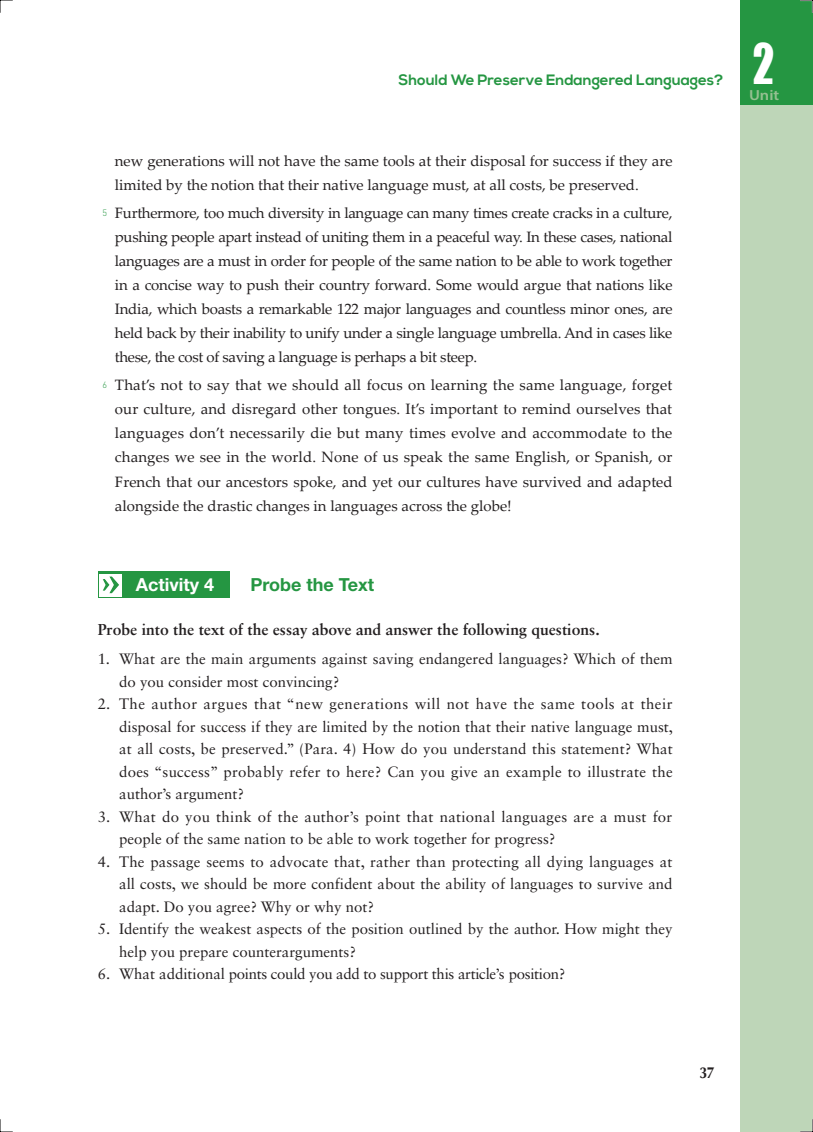
<style>
.page{position:relative;width:813px;height:1132px;background:#fff}
.page>*{position:absolute;margin:0;border:0;box-sizing:border-box;transform-origin:0 0}
.t1{font:51.3px "Impact";color:#fff;scale:.83 1}
.t2{font:700 18px "Helvetica Neue";color:#259642}
.t3{font:700 18px "Helvetica Neue";color:#fff}
.t4{font:700 15.75px "Sabon LT Std";color:#231f20}
.t5{font:700 15.75px "Optima";color:#231f20;scale:.9 1}
.t6{font:15px/24px "Palatino Linotype";color:#231f20;text-align:justify}
.t7{font:15px/22.5px "Sabon LT Std";color:#231f20}
.t8{font:15px/22.5px "Sabon LT Std";letter-spacing:.02em;color:#231f20}
.t9{font:15px "Sabon LT Std";letter-spacing:-.02em;color:#231f20}
.t10{font:700 15px "Nexa";color:#259642}
.t11{font:600 14.7px "Myriad Pro";color:#95c091;scale:1.12 1}
.s1{font-family:"DIN Pro";font-weight:300;font-size:9px;color:#259642}
</style>
<div class="page">
<div style="left:740px;top:0;width:72px;height:1131px;background:#bed6b8"></div>
<div style="left:740px;top:0;width:72px;height:104px;background:#259642"></div>
<div style="left:98px;top:571px;width:132px;height:26px;background:#259642"></div>
<div style="left:99px;top:573px;width:23px;height:23px;background:#fff"></div>
<svg style="left:102px;top:576px;width:17px;height:17px"></svg>
<svg style="left:0;top:0;width:13px;height:13px"></svg>
<svg style="left:0;top:1119px;width:13px;height:13px"></svg>
<svg style="left:800px;top:0;width:13px;height:14px"></svg>
<svg style="left:798px;top:1117px;width:15px;height:15px"></svg>
<p class="t10" style="left:398px;top:71px;width:326px">Should We Preserve Endangered Languages?</p>
<p class="t6" style="left:115px;top:148px;width:559px">new generations will not have the same tools at their disposal for success if they are limited by the notion that their native language must, at all costs, be preserved.</p>
<p class="t6" style="left:115px;top:200px;width:559px;text-indent:-13px"><span class="s1">5</span> Furthermore, too much diversity in language can many times create cracks in a culture, pushing people apart instead of uniting them in a peaceful way. In these cases, national languages are a must in order for people of the same nation to be able to work together in a concise way to push their country forward. Some would argue that nations like India, which boasts a remarkable 122 major languages and countless minor ones, are held back by their inability to unify under a single language umbrella. And in cases like these, the cost of saving a language is perhaps a bit steep.</p>
<p class="t6" style="left:115px;top:372px;width:559px;text-indent:-13px"><span class="s1">6</span> That’s not to say that we should all focus on learning the same language, forget our culture, and disregard other tongues. It’s important to remind ourselves that languages don’t necessarily die but many times evolve and accommodate to the changes we see in the world. None of us speak the same English, or Spanish, or French that our ancestors spoke, and yet our cultures have survived and adapted alongside the drastic changes in languages across the globe!</p>
<p class="t3" style="left:136px;top:573px;width:80px">Activity 4</p>
<p class="t2" style="left:250px;top:573px;width:125px">Probe the Text</p>
<p class="t4" style="left:98px;top:619px;width:503px">Probe into the text of the essay above and answer the following questions.</p>
<p class="t7" style="left:119px;top:647px;width:554px;text-indent:-21px">1. What are the main arguments against saving endangered languages? Which of them do you consider most convincing?</p>
<p class="t7" style="left:119px;top:692px;width:555px;text-align:justify;text-indent:-21px">2. The author argues that “new generations will not have the same tools at their disposal for success if they are limited by the notion that their native language must, at all costs, be preserved.” (Para. 4) How do you understand this statement? What does “success” probably refer to here? Can you give an example to illustrate the author’s argument?</p>
<p class="t8" style="left:119px;top:804px;width:554px;text-indent:-21px">3. What do you think of the author’s point that national languages are a must for people of the same nation to be able to work together for progress?</p>
<p class="t7" style="left:119px;top:849px;width:554px;text-align:justify;text-indent:-21px">4. The passage seems to advocate that, rather than protecting all dying languages at all costs, we should be more confident about the ability of languages to survive and adapt. Do you agree? Why or why not?</p>
<p class="t7" style="left:119px;top:917px;width:554px;text-indent:-21px">5. Identify the weakest aspects of the position outlined by the author. How might they help you prepare counterarguments?</p>
<p class="t9" style="left:98px;top:964px;width:469px">6. What additional points could you add to support this article’s position?</p>
<p class="t1" style="left:752px;top:24px;width:27px">2</p>
<p class="t11" style="left:748px;top:86px;width:29px">Unit</p>
<p class="t5" style="left:699px;top:1062px;width:19px">37</p>
</div>
